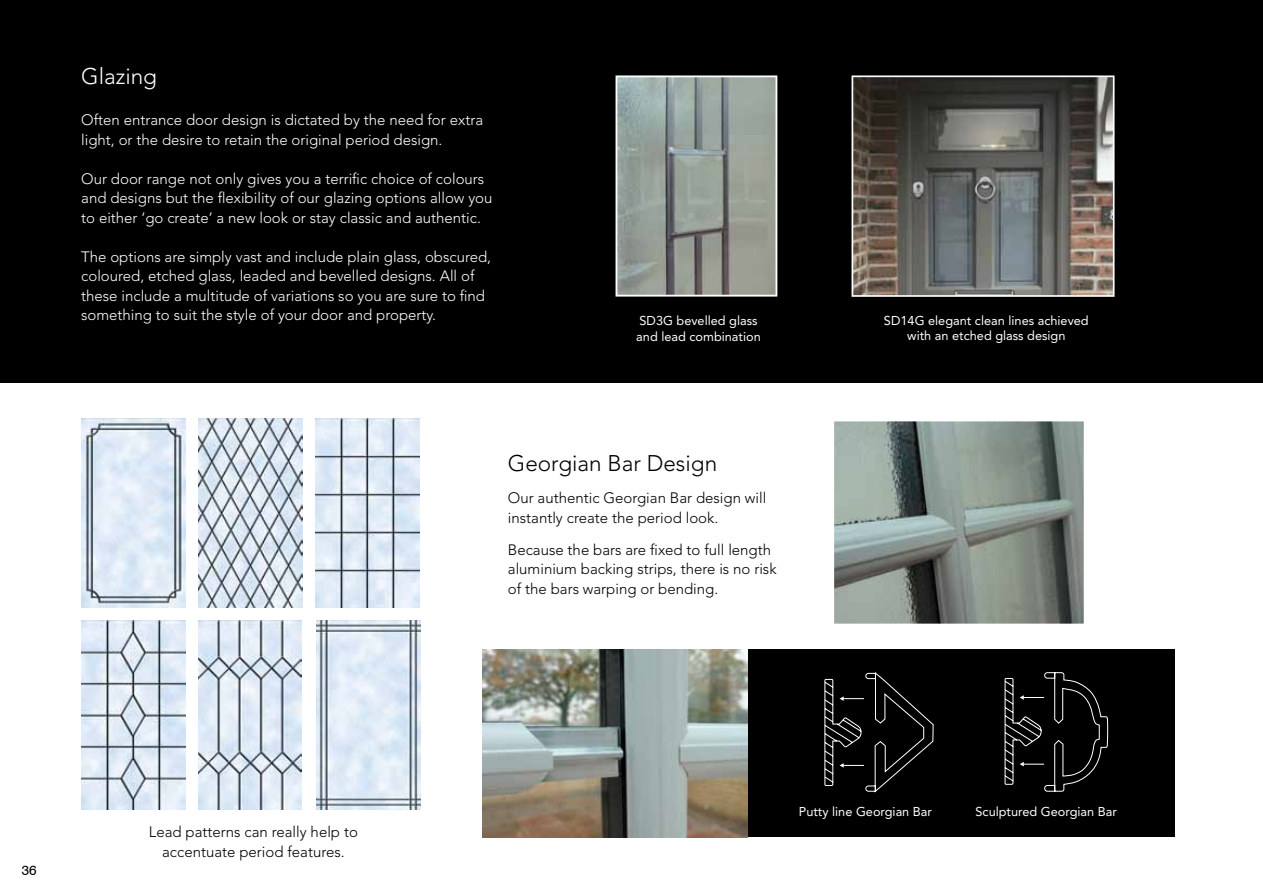
<style>
.page{position:relative;width:1263px;height:893px;background:#fff}
.page>*{position:absolute;margin:0;border:0;box-sizing:border-box;transform-origin:0 0}
.t1{font:300 22.5px "Avenir LT Std";color:#000}
.t2{font:300 22.5px "Avenir LT Std";color:#fff}
.t3{font:300 15px/19.5px "Avenir LT Std";color:#fff}
.t4{font:300 15px/19.5px "Avenir LT Std";color:#000}
.t5{font:13.5px "Swiss 721 BT";color:#000}
.t6{font:12.75px/15.3px "Avenir LT Std";color:#fff}
</style>
<div class="page">
<div style="left:0;top:0;width:1263px;height:383px;background:#000"></div>
<img style="left:81px;top:418px;width:104px;height:189px">
<img style="left:199px;top:418px;width:103px;height:189px">
<img style="left:315px;top:418px;width:104px;height:189px">
<img style="left:82px;top:620px;width:103px;height:189px">
<img style="left:198px;top:620px;width:104px;height:189px">
<img style="left:316px;top:620px;width:104px;height:189px">
<div style="left:483px;top:649px;width:692px;height:188px;background:#000"></div>
<svg style="left:824px;top:673px;width:110px;height:120px"></svg>
<svg style="left:1004px;top:672px;width:104px;height:120px"></svg>
<img style="left:483px;top:649px;width:264px;height:188px">
<img style="left:854px;top:78px;width:257px;height:216px">
<div style="left:851px;top:75px;width:263px;height:222px;border:2px solid #fff"></div>
<img style="left:618px;top:78px;width:156px;height:216px">
<div style="left:615px;top:75px;width:162px;height:222px;border:2px solid #fff"></div>
<img style="left:835px;top:423px;width:247px;height:199px">
<div style="left:832px;top:420px;width:253px;height:205px;border:2px solid #fff"></div>
<h1 class="t2" style="left:81px;top:63px;width:77px">Glazing</h1>
<p class="t3" style="left:81px;top:110px;width:403px">Often entrance door design is dictated by the need for extra light, or the desire to retain the original period design.</p>
<p class="t3" style="left:81px;top:169px;width:413px">Our door range not only gives you a terrific choice of colours and designs but the flexibility of our glazing options allow you to either ‘go create’ a new look or stay classic and authentic.</p>
<p class="t3" style="left:81px;top:247px;width:411px">The options are simply vast and include plain glass, obscured, coloured, etched glass, leaded and bevelled designs. All of these include a multitude of variations so you are sure to find something to suit the style of your door and property.</p>
<p class="t6" style="left:636px;top:313px;width:126px">SD3G bevelled glass and lead combination</p>
<h1 class="t1" style="left:508px;top:450px;width:211px">Georgian Bar Design</h1>
<p class="t4" style="left:508px;top:488px;width:260px">Our authentic Georgian Bar design will instantly create the period look.</p>
<p class="t4" style="left:508px;top:540px;width:270px">Because the bars are fixed to full length aluminium backing strips, there is no risk of the bars warping or bending.</p>
<p class="t6" style="left:884px;top:313px;width:206px;text-align:center">SD14G elegant clean lines achieved with an etched glass design</p>
<p class="t5" style="left:22px;top:862px;width:16px">36</p>
<p class="t4" style="left:149px;top:822px;width:210px;text-align:center">Lead patterns can really help to accentuate period features.</p>
<p class="t6" style="left:799px;top:804px;width:135px">Putty line Georgian Bar</p>
<p class="t6" style="left:975px;top:804px;width:143px">Sculptured Georgian Bar</p>
</div>
